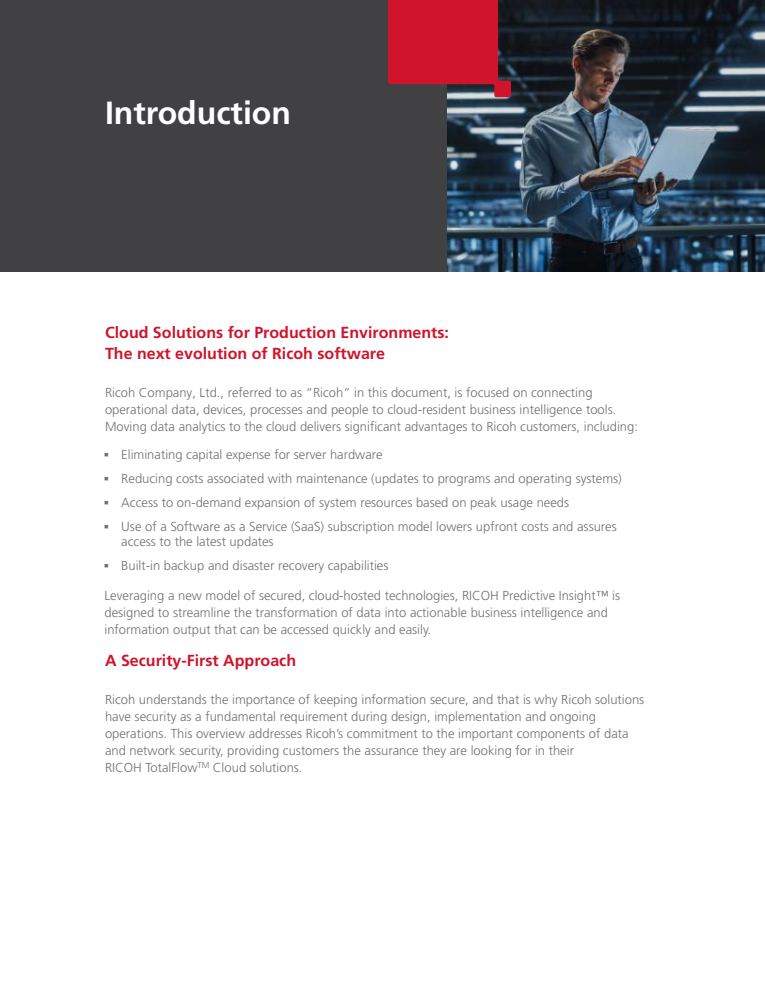
<style>
.page{position:relative;width:765px;height:990px;background:#fff}
.page>*{position:absolute;margin:0;border:0;box-sizing:border-box;transform-origin:0 0}
.t1{font:700 32px "Frutiger LT Std";color:#fff}
.t2{font:700 16px/21px "Frutiger LT Std";color:#cf142b}
.t3{font:300 13px/17px "Frutiger LT Std";color:#717171}
.s1{font-family:"Arial";font-weight:700}
</style>
<div class="page">
<div style="left:0;top:0;width:765px;height:272px;background:#414143"></div>
<img style="left:447px;top:0;width:318px;height:272px">
<svg style="left:388px;top:0;width:123px;height:97px;background:#b01c2f"></svg>
<h1 class="t1" style="left:105px;top:94px;width:188px">Introduction</h1>
<p class="t2" style="left:105px;top:322px;width:346px">Cloud Solutions for Production Environments:<br>The next evolution of Ricoh software</p>
<p class="t3" style="left:105px;top:384px;width:535px">Ricoh Company, Ltd., referred to as “Ricoh” in this document, is focused on connecting operational data, devices, processes and people to cloud-resident business intelligence tools.<br>Moving data analytics to the cloud delivers significant advantages to Ricoh customers, including:</p>
<p class="t3" style="left:104px;top:446px;width:280px"><span class="s1">▪</span> Eliminating capital expense for server hardware</p>
<p class="t3" style="left:104px;top:470px;width:519px"><span class="s1">▪</span> Reducing costs associated with maintenance (updates to programs and operating systems)</p>
<p class="t3" style="left:104px;top:494px;width:466px"><span class="s1">▪</span> Access to on-demand expansion of system resources based on peak usage needs</p>
<p class="t3" style="left:121px;top:519px;width:497px;line-height:15.6px;text-indent:-17px"><span class="s1">▪</span> Use of a Software as a Service (SaaS) subscription model lowers upfront costs and assures access to the latest updates</p>
<p class="t3" style="left:104px;top:558px;width:286px"><span class="s1">▪</span> Built-in backup and disaster recovery capabilities</p>
<p class="t3" style="left:105px;top:587px;width:517px">Leveraging a new model of secured, cloud-hosted technologies, RICOH Predictive Insight™ is designed to streamline the transformation of data into actionable business intelligence and information output that can be accessed quickly and easily.</p>
<p class="t2" style="left:105px;top:650px;width:193px">A Security-First Approach</p>
<p class="t3" style="left:105px;top:692px;width:541px">Ricoh understands the importance of keeping information secure, and that is why Ricoh solutions have security as a fundamental requirement during design, implementation and ongoing operations. This overview addresses Ricoh’s commitment to the important components of data and network security, providing customers the assurance they are looking for in their<br>RICOH TotalFlow<sup>TM</sup> Cloud solutions.</p>
</div>
